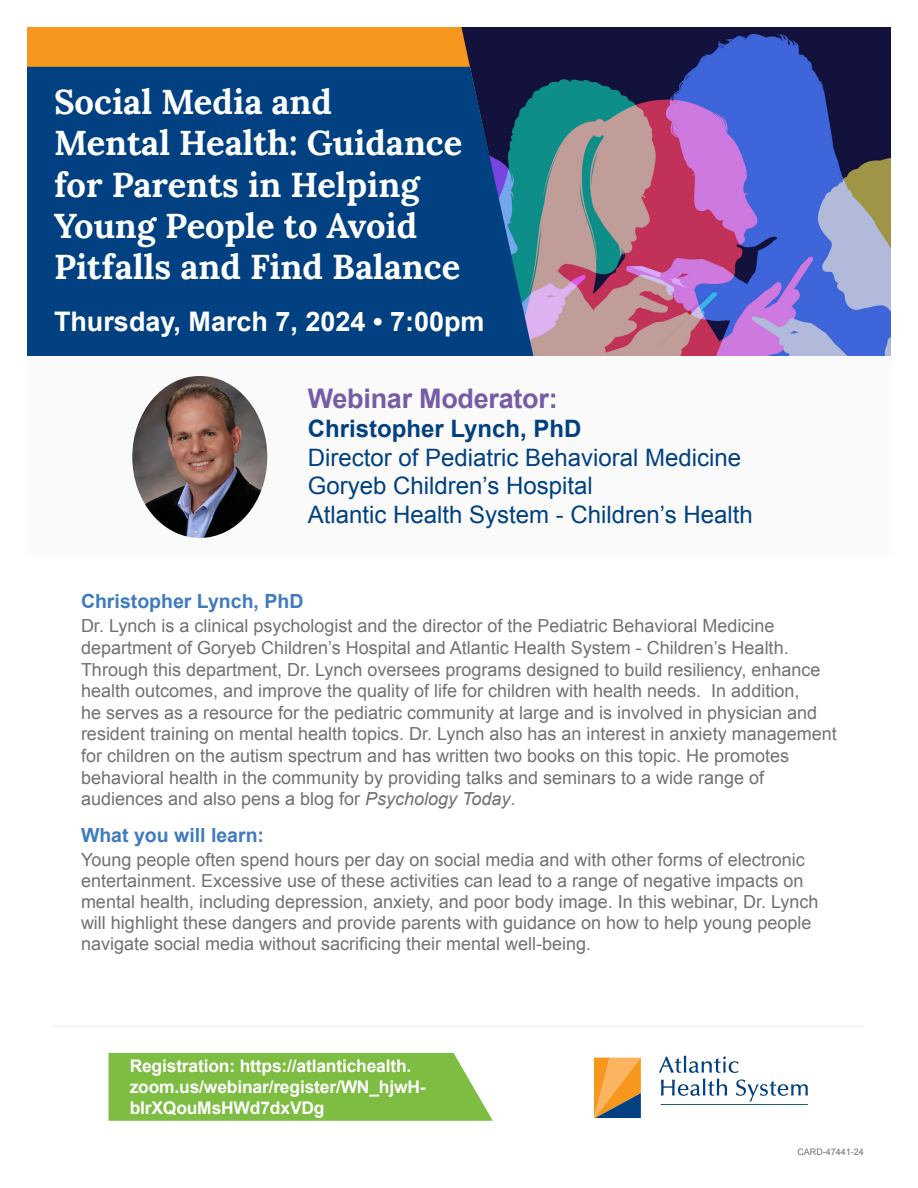
<style>
.page{position:relative;width:918px;height:1188px;background:#fff}
.page>*{position:absolute;margin:0;border:0;box-sizing:border-box;transform-origin:0 0}
.Head-cover{font:34.5px/41.4px "Lora";color:#fff}
.Event_Date-Time{font:700 27px "Arial";color:#fff}
.Subhead-cover{font:700 27px "Arial";letter-spacing:-.01em;color:#765ca7}
.Subhead-cover-2{font:24px/28.8px "Arial";color:#014181}
.Subheads{font:700 19.5px "Arial";color:#407bbf}
.Body_Copy{font:18px/21.6px "Arial";color:#717074}
.Color_Block_CTA{font:700 17.4px/21px "Arial";letter-spacing:-.01em;color:#fff}
.Job_Code-flyer{font:9px "Arial";color:#717074}
.s1{font-weight:700}
.s2{font-style:italic}
</style>
<div class="page">
<img style="left:532px;top:27px;width:359px;height:329px">
<svg style="left:27px;top:27px;width:505px;height:40px;background:#d88521"></svg>
<div style="left:27px;top:67px;width:506px;height:289px;background:#014181"></div>
<hr style="left:53px;top:1026px;width:810px;height:1px;background:#f0f1f2">
<div style="left:109px;top:1053px;width:384px;height:68px;background:#7cbd42"></div>
<svg style="left:594px;top:1058px;width:47px;height:60px;background:#c69049"></svg>
<svg style="left:659px;top:1056px;width:80px;height:17px"></svg>
<svg style="left:661px;top:1079px;width:147px;height:26px"></svg>
<div style="left:27px;top:356px;width:864px;height:199px;background:#fafafa"></div>
<img style="left:132px;top:376px;width:135px;height:162px">
<p class="Head-cover" style="left:54px;top:79px;width:410px">Social Media and<br>Mental Health: Guidance for Parents in Helping<br>Young People to Avoid<br>Pitfalls and Find Balance</p>
<p class="Event_Date-Time" style="left:54px;top:303px;width:432px">Thursday, March 7, 2024 • 7:00pm</p>
<p class="Subhead-cover" style="left:308px;top:381px;width:251px">Webinar Moderator:</p>
<p class="Subhead-cover-2" style="left:308px;top:414px;width:447px"><span class="s1">Christopher Lynch, PhD<br></span>Director of Pediatric Behavioral Medicine Goryeb Children’s Hospital<br>Atlantic Health System - Children’s Health</p>
<p class="Subheads" style="left:81px;top:589px;width:224px">Christopher Lynch, PhD</p>
<p class="Body_Copy" style="left:81px;top:616px;width:757px">Dr. Lynch is a clinical psychologist and the director of the Pediatric Behavioral Medicine department of Goryeb Children’s Hospital and Atlantic Health System - Children’s Health.<br>Through this department, Dr. Lynch oversees programs designed to build resiliency, enhance health outcomes, and improve the quality of life for children with health needs. In addition,<br>he serves as a resource for the pediatric community at large and is involved in physician and resident training on mental health topics. Dr. Lynch also has an interest in anxiety management for children on the autism spectrum and has written two books on this topic. He promotes behavioral health in the community by providing talks and seminars to a wide range of audiences and also pens a blog for <span class="s2">Psychology Today</span>.</p>
<p class="Subheads" style="left:81px;top:823px;width:185px">What you will learn:</p>
<p class="Body_Copy" style="left:81px;top:849px;width:739px;line-height:21px">Young people often spend hours per day on social media and with other forms of electronic entertainment. Excessive use of these activities can lead to a range of negative impacts on mental health, including depression, anxiety, and poor body image. In this webinar, Dr. Lynch will highlight these dangers and provide parents with guidance on how to help young people navigate social media without sacrificing their mental well-being.</p>
<p class="Color_Block_CTA" style="left:130px;top:1056px;width:298px">Registration: https://atlantichealth. zoom.us/webinar/register/WN_hjwH&shy;bIrXQouMsHWd7dxVDg</p>
<p class="Job_Code-flyer" style="left:797px;top:1146px;width:68px">CARD-47441-24</p>
</div>
